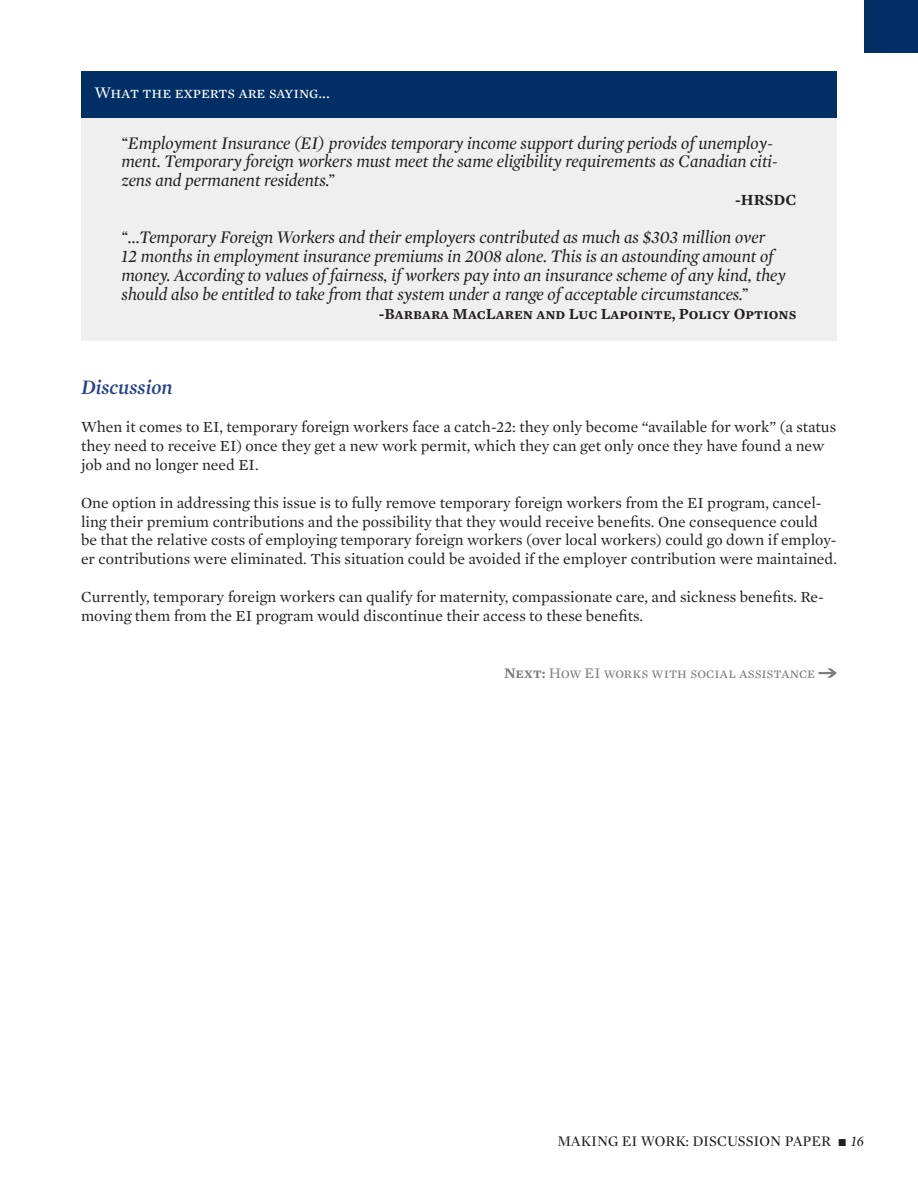
<style>
.page{position:relative;width:918px;height:1188px;background:#fff}
.page>*{position:absolute;margin:0;border:0;box-sizing:border-box;transform-origin:0 0}
.t1{font:italic 600 21px "Mercury Display";color:#25408f}
.t2{font:italic 18px/18.9px "Mercury Display";color:#231f20}
.t3{font:16.5px "Mercury Text G1 Roman SC";color:#fff}
.t4{font:15.75px/18.9px "Mercury Text G1 Roman";color:#231f20}
.t5{font:15.75px "Mercury Text G1 Semibold SC";color:#231f20}
.t6{font:15px "Mercury Text G1 Roman SC";color:#7c7d80}
.t7{font:15px "Mercury Display Roman SC";color:#231f20}
.s1{font-family:"Mercury Text G1 Semibold SC"}
.s2{font-family:"Arial"}
.s3{font-family:"Mercury Display";font-style:italic}
</style>
<div class="page">
<div style="left:864px;top:0;width:54px;height:52px;background:#002f65"></div>
<svg style="left:818px;top:668px;width:19px;height:10px"></svg>
<div style="left:81px;top:117px;width:756px;height:224px;background:#efeff0"></div>
<div style="left:81px;top:71px;width:756px;height:46px;background:#002f65"></div>
<p class="t3" style="left:94px;top:83px;width:237px">What the experts are saying...</p>
<p class="t2" style="left:122px;top:133px;width:658px">“Employment Insurance (EI) provides temporary income support during periods of unemploy&shy;ment. Temporary foreign workers must meet the same eligibility requirements as Canadian citi&shy;zens and permanent residents.”</p>
<p class="t5" style="left:735px;top:190px;width:63px">-HRSDC</p>
<p class="t2" style="left:122px;top:228px;width:666px">“...Temporary Foreign Workers and their employers contributed as much as $303 million over<br>12 months in employment insurance premiums in 2008 alone. This is an astounding amount of money. According to values of fairness, if workers pay into an insurance scheme of any kind, they should also be entitled to take from that system under a range of acceptable circumstances.”</p>
<p class="t5" style="left:379px;top:304px;width:419px">-Barbara MacLaren and Luc Lapointe, Policy Options</p>
<h1 class="t1" style="left:81px;top:375px;width:93px">Discussion</h1>
<p class="t4" style="left:81px;top:417px;width:757px">When it comes to EI, temporary foreign workers face a catch-22: they only become “available for work” (a status they need to receive EI) once they get a new work permit, which they can get only once they have found a new job and no longer need EI.</p>
<p class="t4" style="left:81px;top:493px;width:758px">One option in addressing this issue is to fully remove temporary foreign workers from the EI program, cancel&shy;ling their premium contributions and the possibility that they would receive benefits. One consequence could be that the relative costs of employing temporary foreign workers (over local workers) could go down if employ&shy;er contributions were eliminated. This situation could be avoided if the employer contribution were maintained.</p>
<p class="t4" style="left:81px;top:587px;width:745px">Currently, temporary foreign workers can qualify for maternity, compassionate care, and sickness benefits. Re&shy;moving them from the EI program would discontinue their access to these benefits.</p>
<p class="t6" style="left:504px;top:664px;width:313px"><span class="s1">Next:</span> How EI works with social assistance</p>
<p class="t7" style="left:558px;top:1133px;width:308px">MAKING EI WORK: DISCUSSION PAPER <span class="s2">■</span> <span class="s3">16</span></p>
</div>
